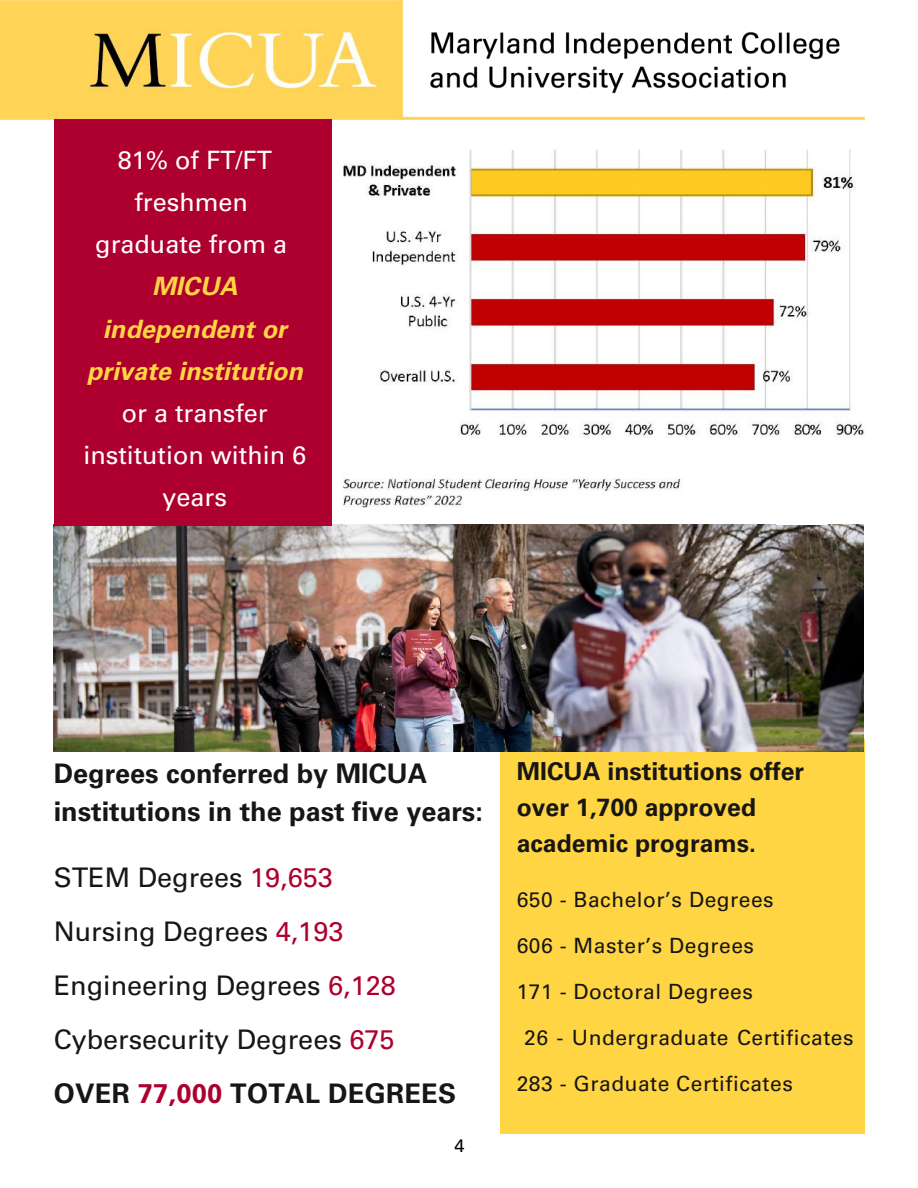
<style>
.page{position:relative;width:918px;height:1188px;background:#fff}
.page>*{position:absolute;margin:0;border:0;box-sizing:border-box;transform-origin:0 0}
.t1{font:27px/54px "Univers";color:#171615}
.t2{font:700 27px/38.2px "Univers";color:#171615}
.t3{font:25.2px/42px "Univers";color:#fff;text-align:center}
.t4{font:italic 700 25.2px/42px "Univers";color:#ffd543;text-align:center}
.t5{font:700 24.75px/36px "Univers";color:#171615}
.t6{font:21px "Univers";letter-spacing:.025em;color:#171615}
.t7{font:18px "Univers";color:#000}
.s1{color:#ae002f}
.s2{font-weight:700}
.s3{font-weight:700;color:#ae002f}
</style>
<div class="page">
<img style="left:332px;top:149px;width:532px;height:376px">
<div style="left:501px;top:739px;width:364px;height:395px;background:#ffd543"></div>
<img style="left:54px;top:525px;width:810px;height:227px">
<div style="left:776px;top:491px;width:51px;height:34px;background:#fff"></div>
<img style="left:0;top:0;width:865px;height:119px">
<div style="left:54px;top:119px;width:278px;height:406px;background:#ae002f"></div>
<p class="t3" style="left:95px;top:140px;width:194px">81% of FT/FT freshmen graduate from a</p>
<p class="t4" style="left:87px;top:266px;width:217px">MICUA independent or private institution</p>
<p class="t3" style="left:83px;top:392px;width:224px">or a transfer institution within 6 years</p>
<p class="t2" style="left:54px;top:754px;width:431px">Degrees conferred by MICUA institutions in the past five years:</p>
<p class="t1" style="left:54px;top:851px;width:404px">STEM Degrees <span class="s1">19,653<br></span>Nursing Degrees <span class="s1">4,193<br></span>Engineering Degrees <span class="s1">6,128<br></span>Cybersecurity Degrees <span class="s1">675<br></span><span class="s2">OVER</span> <span class="s3">77,000</span> <span class="s2">TOTAL DEGREES</span></p>
<p class="t7" style="left:454px;top:1135px;width:12px">4</p>
<p class="t5" style="left:517px;top:754px;width:289px">MICUA institutions offer over 1,700 approved academic programs.</p>
<p class="t6" style="left:517px;top:887px;width:259px">650 - Bachelor’s Degrees</p>
<p class="t6" style="left:517px;top:933px;width:239px">606 - Master’s Degrees</p>
<p class="t6" style="left:517px;top:979px;width:238px">171 - Doctoral Degrees</p>
<p class="t6" style="left:524px;top:1025px;width:331px">26 - Undergraduate Certificates</p>
<p class="t6" style="left:517px;top:1071px;width:278px">283 - Graduate Certificates</p>
</div>
